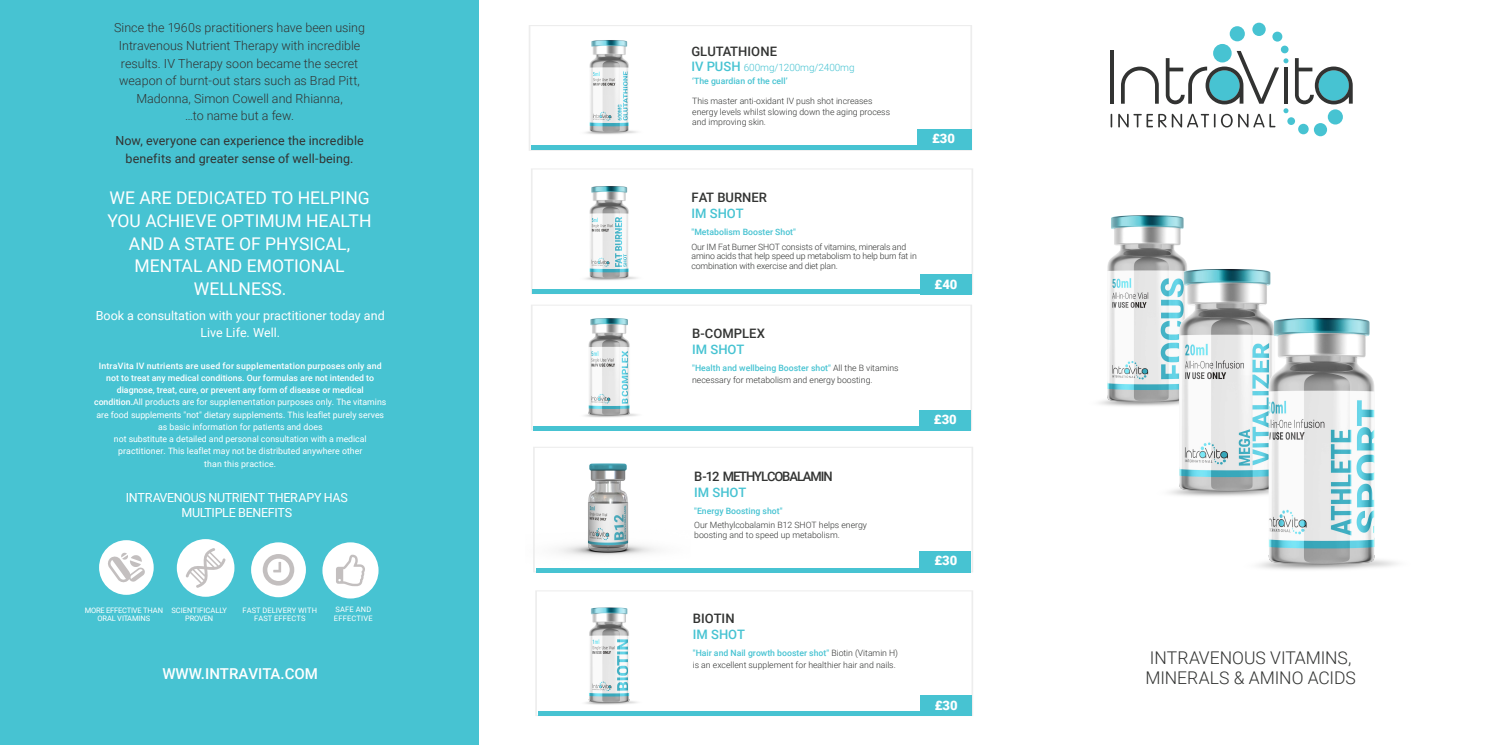
<style>
.page{position:relative;width:1489px;height:745px;background:#fff}
.page>*{position:absolute;margin:0;border:0;box-sizing:border-box;transform-origin:0 0}
.t1{font:17.5px/22.5px "Roboto";color:#fff;text-align:center}
.t2{font:300 17.5px/20px "Roboto";color:#323332}
.t3{font:500 15px "Roboto";color:#fff}
.t4{font:500 13px "Roboto";color:#323332}
.t5{font:500 13px "Roboto";color:#47c3d2}
.t6{font:500 13px "Roboto";letter-spacing:-.085em;color:#323332}
.t7{font:900 13px "Roboto";color:#fff}
.t8{font:300 12.5px/17.5px "Roboto";color:#323332;text-align:center}
.t9{font:12.5px/17.5px "Roboto";letter-spacing:.005em;color:#323332;text-align:center}
.t10{font:12.5px/17.5px "Roboto";color:#fff;text-align:center}
.t11{font:12.5px/15px "Roboto";letter-spacing:-.025em;color:#fff;text-align:center}
.t12{font:300 10px "Roboto";letter-spacing:-.005em;color:#47c3d2}
.t13{font:8.75px/12.2px "Roboto";color:#fff;text-align:center}
.t14{font:300 8.62px/9.8px "Roboto";color:#323332}
.t15{font:500 8.62px "Roboto";color:#47c3d2}
.t16{font:7.5px/8.2px "Roboto";letter-spacing:.005em;color:#fff;text-align:center}
.t17{font:7.5px/8.4px "Roboto";letter-spacing:-.02em;color:#fff;text-align:center}
.t18{font:7.5px/9px "Roboto";letter-spacing:.03em;color:#fff}
.s1{font-weight:500}
.s2{font-weight:500;font-size:13px}
.s3{font-weight:500;color:#47c3d2}
</style>
<div class="page">
<div style="left:0;top:0;width:479px;height:744px;background:#47c3d2"></div>
<div style="left:177px;top:538px;width:57px;height:58px;background:#fff;border-radius:50%"></div>
<svg style="left:186px;top:548px;width:39px;height:39px"></svg>
<div style="left:99px;top:540px;width:55px;height:54px;background:#fff;border-radius:50%"></div>
<svg style="left:108px;top:552px;width:37px;height:30px"></svg>
<div style="left:251px;top:542px;width:55px;height:55px;background:#fff;border-radius:50%"></div>
<svg style="left:263px;top:554px;width:31px;height:31px"></svg>
<div style="left:322px;top:542px;width:56px;height:56px;background:#fff;border-radius:50%"></div>
<svg style="left:336px;top:554px;width:29px;height:31px"></svg>
<svg style="left:529px;top:25px;width:443px;height:126px"></svg>
<svg style="left:531px;top:305px;width:441px;height:125px"></svg>
<svg style="left:533px;top:447px;width:440px;height:125px"></svg>
<svg style="left:531px;top:168px;width:442px;height:126px"></svg>
<svg style="left:688px;top:590px;width:285px;height:125px"></svg>
<div style="left:1212px;top:44px;width:19px;height:18px;background:#47c3d2;border-radius:50%"></div>
<div style="left:1229px;top:26px;width:15px;height:15px;background:#47c3d2;border-radius:50%"></div>
<div style="left:1252px;top:23px;width:13px;height:13px;background:#47c3d2;border-radius:50%"></div>
<div style="left:1272px;top:32px;width:10px;height:10px;background:#47c3d2;border-radius:50%"></div>
<div style="left:1280px;top:46px;width:8px;height:7px;background:#47c3d2;border-radius:50%"></div>
<div style="left:1287px;top:117px;width:7px;height:8px;background:#47c3d2;border-radius:50%"></div>
<div style="left:1297px;top:124px;width:11px;height:10px;background:#47c3d2;border-radius:50%"></div>
<div style="left:1313px;top:123px;width:13px;height:13px;background:#47c3d2;border-radius:50%"></div>
<div style="left:1327px;top:109px;width:15px;height:15px;background:#47c3d2;border-radius:50%"></div>
<hr style="left:1110px;top:51px;width:3px;height:53px;background:#323332">
<svg style="left:1295px;top:58px;width:57px;height:46px"></svg>
<svg style="left:1110px;top:114px;width:2px;height:13px"></svg>
<svg style="left:1118px;top:51px;width:170px;height:76px"></svg>
<div style="left:917px;top:129px;width:54px;height:21px;background:#47c3d2"></div>
<hr style="left:531px;top:145px;width:389px;height:4px;background:#47c3d2">
<div style="left:919px;top:410px;width:51px;height:20px;background:#47c3d2"></div>
<div style="left:533px;top:425px;width:391px;height:5px;background:#47c3d2"></div>
<div style="left:920px;top:274px;width:51px;height:20px;background:#47c3d2"></div>
<div style="left:532px;top:289px;width:397px;height:5px;background:#47c3d2"></div>
<div style="left:919px;top:550px;width:51px;height:22px;background:#47c3d2"></div>
<div style="left:536px;top:567px;width:384px;height:5px;background:#47c3d2"></div>
<div style="left:919px;top:695px;width:52px;height:20px;background:#47c3d2"></div>
<hr style="left:538px;top:711px;width:386px;height:4px;background:#47c3d2">
<img style="left:534px;top:568px;width:154px;height:148px">
<img style="left:533px;top:279px;width:156px;height:152px">
<img style="left:1099px;top:215px;width:82px;height:191px">
<img style="left:1126px;top:217px;width:271px;height:353px">
<h3 class="t8" style="left:114px;top:19px;width:252px">Since the 1960s practitioners have been using Intravenous Nutrient Therapy with incredible results. IV Therapy soon became the secret weapon of burnt-out stars such as Brad Pitt, Madonna, Simon Cowell and Rhianna,<br>…to name but a few.</h3>
<h3 class="t9" style="left:115px;top:131px;width:250px">Now, everyone can experience the incredible benefits and greater sense of well-being.</h3>
<h1 class="t1" style="left:108px;top:186px;width:265px">WE ARE DEDICATED TO HELPING<br>YOU ACHIEVE OPTIMUM HEALTH<br>AND A STATE OF PHYSICAL,<br>MENTAL AND EMOTIONAL<br>WELLNESS.</h1>
<h3 class="t10" style="left:96px;top:306px;width:290px">Book a consultation with your practitioner today and<br>Live Life. Well.</h3>
<p class="t13" style="left:94px;top:359px;width:294px"><span class="s1">IntraVita IV nutrients are used for supplementation purposes only and not to treat any medical conditions. Our formulas are not intended to diagnose, treat, cure, or prevent any form of disease or medical condition.</span>All products are for supplementation purposes only. The vitamins are food supplements "not" dietary supplements. This leaflet purely serves as basic information for patients and does<br>not substitute a detailed and personal consultation with a medical practitioner. This leaflet may not be distributed anywhere other<br>than this practice.</p>
<h3 class="t11" style="left:126px;top:489px;width:223px">INTRAVENOUS NUTRIENT THERAPY HAS<br>MULTIPLE BENEFITS</h3>
<p class="t17" style="left:85px;top:605px;width:80px">MORE EFFECTIVE THAN<br>ORAL VITAMINS</p>
<p class="t16" style="left:242px;top:605px;width:76px">FAST DELIVERY WITH<br>FAST EFFECTS</p>
<p class="t18" style="left:334px;top:604px;width:40px">SAFE AND<br>EFFECTIVE</p>
<p class="t16" style="left:171px;top:605px;width:57px">SCIENTIFICALLY<br>PROVEN</p>
<h2 class="t3" style="left:162px;top:663px;width:157px">WWW.INTRAVITA.COM</h2>
<h3 class="t4" style="left:691px;top:42px;width:87px">GLUTATHIONE</h3>
<p class="t12" style="left:691px;top:60px;width:165px"><span class="s2">IV PUSH</span> 600mg/1200mg/2400mg</p>
<p class="t15" style="left:692px;top:74px;width:97px">‘The guardian of the cell’</p>
<p class="t14" style="left:692px;top:96px;width:199px;line-height:10.4px">This master anti-oxidant IV push shot increases energy levels whilst slowing down the aging process and improving skin.</p>
<h3 class="t7" style="left:932px;top:129px;width:24px">£30</h3>
<h3 class="t4" style="left:691px;top:188px;width:77px">FAT BURNER</h3>
<h3 class="t5" style="left:691px;top:204px;width:54px">IM SHOT</h3>
<p class="t15" style="left:691px;top:226px;width:106px">"Metabolism Booster Shot"</p>
<p class="t14" style="left:691px;top:241px;width:227px">Our IM Fat Burner SHOT consists of vitamins, minerals and amino acids that help speed up metabolism to help burn fat in combination with exercise and diet plan.</p>
<h3 class="t4" style="left:692px;top:324px;width:74px">B-COMPLEX</h3>
<h3 class="t5" style="left:692px;top:340px;width:54px">IM SHOT</h3>
<p class="t14" style="left:692px;top:361px;width:208px;line-height:11.9px"><span class="s3">"Health and wellbeing Booster shot"</span> All the B vitamins necessary for metabolism and energy boosting.</p>
<h3 class="t7" style="left:934px;top:275px;width:24px">£40</h3>
<h3 class="t7" style="left:933px;top:410px;width:24px">£30</h3>
<h3 class="t6" style="left:694px;top:467px;width:140px">B-12 METHYLCOBALAMIN</h3>
<h3 class="t5" style="left:694px;top:482px;width:54px">IM SHOT</h3>
<p class="t15" style="left:694px;top:504px;width:90px">"Energy Boosting shot"</p>
<p class="t14" style="left:694px;top:519px;width:174px">Our Methylcobalamin B12 SHOT helps energy boosting and to speed up metabolism.</p>
<h3 class="t7" style="left:934px;top:551px;width:24px">£30</h3>
<h3 class="t4" style="left:693px;top:609px;width:43px">BIOTIN</h3>
<h3 class="t5" style="left:693px;top:624px;width:54px">IM SHOT</h3>
<p class="t14" style="left:693px;top:646px;width:207px;line-height:11.9px"><span class="s3">"Hair and Nail growth booster shot"</span> Biotin (Vitamin H) is an excellent supplement for healthier hair and nails.</p>
<h3 class="t7" style="left:934px;top:695px;width:24px">£30</h3>
<h1 class="t2" style="left:1145px;top:646px;width:212px">INTRAVENOUS VITAMINS,<br>MINERALS &amp; AMINO ACIDS</h1>
</div>
